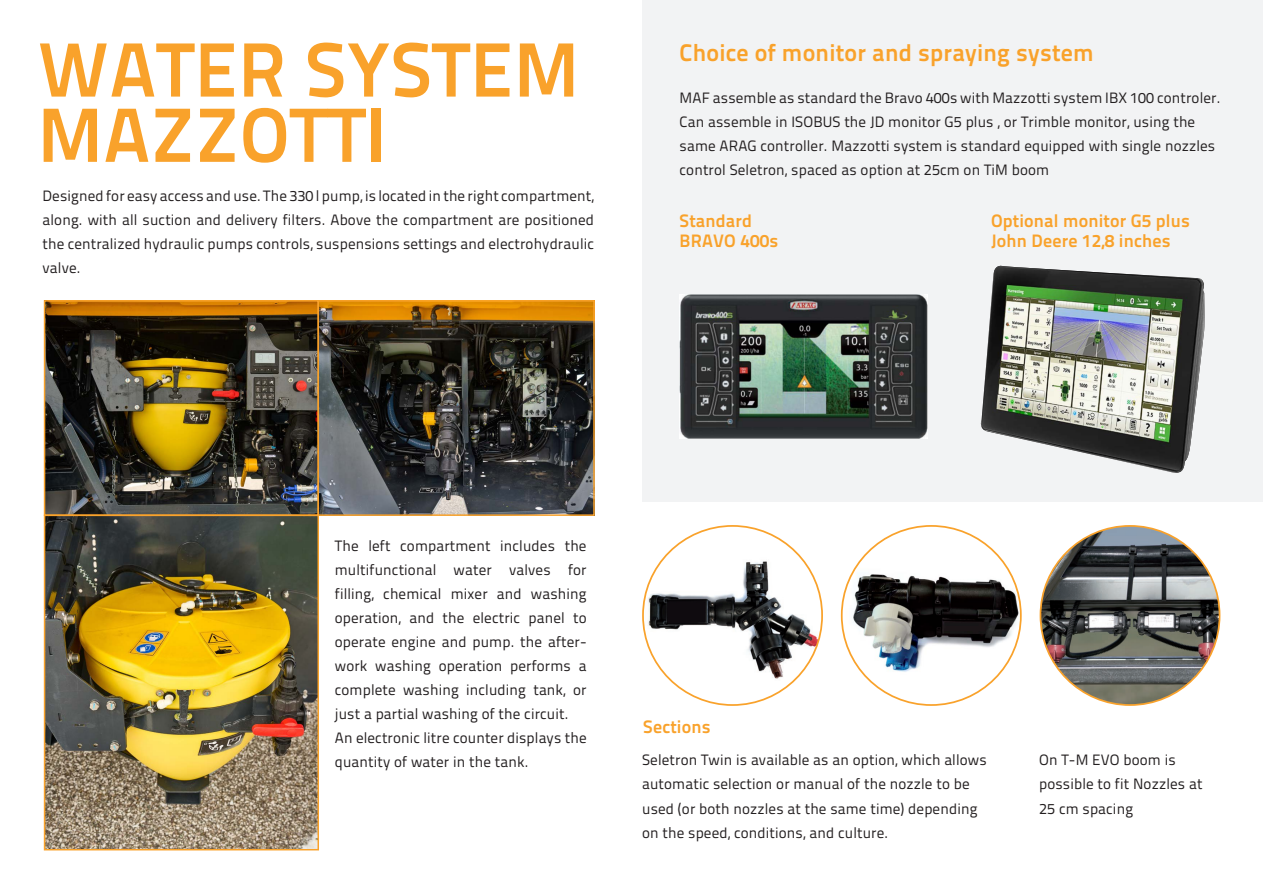
<style>
.page{position:relative;width:1263px;height:893px;background:#fff}
.page>*{position:absolute;margin:0;border:0;box-sizing:border-box;transform-origin:0 0}
.t1{font:700 76.8px "Titillium Text 22 L";letter-spacing:.01em;color:#f9a22b}
.t2{font:700 24px "Titillium Text 22 L";letter-spacing:.01em;color:#f9a22b}
.t3{font:700 18px/19.5px "Titillium Text 22 L";letter-spacing:.01em;color:#f9a22b}
.t4{font:15px/24px "Titillium Text 22 L";letter-spacing:.01em;color:#231f20}
</style>
<div class="page">
<img style="left:47px;top:303px;width:545px;height:210px">
<div style="left:44px;top:300px;width:275px;height:216px;border:2px solid #f9a22b"></div>
<div style="left:317px;top:300px;width:278px;height:216px;border:2px solid #f9a22b"></div>
<img style="left:47px;top:518px;width:269px;height:329px">
<div style="left:44px;top:515px;width:275px;height:335px;border:2px solid #f9a22b"></div>
<div style="left:642px;top:0;width:621px;height:501px;background:#f2f3f4"></div>
<img style="left:680px;top:294px;width:247px;height:144px">
<img style="left:980px;top:266px;width:225px;height:207px">
<img style="left:643px;top:526px;width:179px;height:179px;border-radius:90px">
<img style="left:842px;top:562px;width:179px;height:123px">
<img style="left:1040px;top:526px;width:179px;height:179px;border-radius:90px">
<p class="t1" style="left:38px;top:10px;width:543px">WATER SYSTEM</p>
<p class="t1" style="left:38px;top:76px;width:350px">MAZZOTTI</p>
<p class="t4" style="left:43px;top:183px;width:553px;text-align:justify">Designed for easy access and use. The 330 l pump, is located in the right compartment, along. with all suction and delivery filters. Above the compartment are positioned the centralized hydraulic pumps controls, suspensions settings and electrohydraulic valve.</p>
<p class="t2" style="left:680px;top:34px;width:416px">Choice of monitor and spraying system</p>
<p class="t4" style="left:680px;top:84px;width:542px">MAF assemble as standard the Bravo 400s with Mazzotti system IBX 100 controler.</p>
<p class="t4" style="left:680px;top:108px;width:517px">Can assemble in ISOBUS the JD monitor G5 plus , or Trimble monitor, using the</p>
<p class="t4" style="left:680px;top:132px;width:537px">same ARAG controller. Mazzotti system is standard equipped with single nozzles</p>
<p class="t4" style="left:680px;top:156px;width:371px">control Seletron, spaced as option at 25cm on TiM boom</p>
<p class="t3" style="left:680px;top:210px;width:74px">Standard</p>
<p class="t3" style="left:680px;top:230px;width:100px">BRAVO 400s</p>
<p class="t3" style="left:991px;top:210px;width:200px">Optional monitor G5 plus<br>John Deere 12,8 inches</p>
<p class="t4" style="left:335px;top:533px;width:253px;text-align:justify">The left compartment includes the multifunctional water valves for filling, chemical mixer and washing operation, and the electric panel to operate engine and pump. the after&shy;work washing operation performs a complete washing including tank, or just a partial washing of the circuit.</p>
<p class="t4" style="left:335px;top:725px;width:253px">An electronic litre counter displays the quantity of water in the tank.</p>
<p class="t3" style="left:643px;top:716px;width:69px">Sections</p>
<p class="t4" style="left:642px;top:747px;width:346px">Seletron Twin is available as an option, which allows automatic selection or manual of the nozzle to be used (or both nozzles at the same time) depending on the speed, conditions, and culture.</p>
<p class="t4" style="left:1039px;top:747px;width:165px">On T-M EVO boom is possible to fit Nozzles at<br>25 cm spacing</p>
</div>
